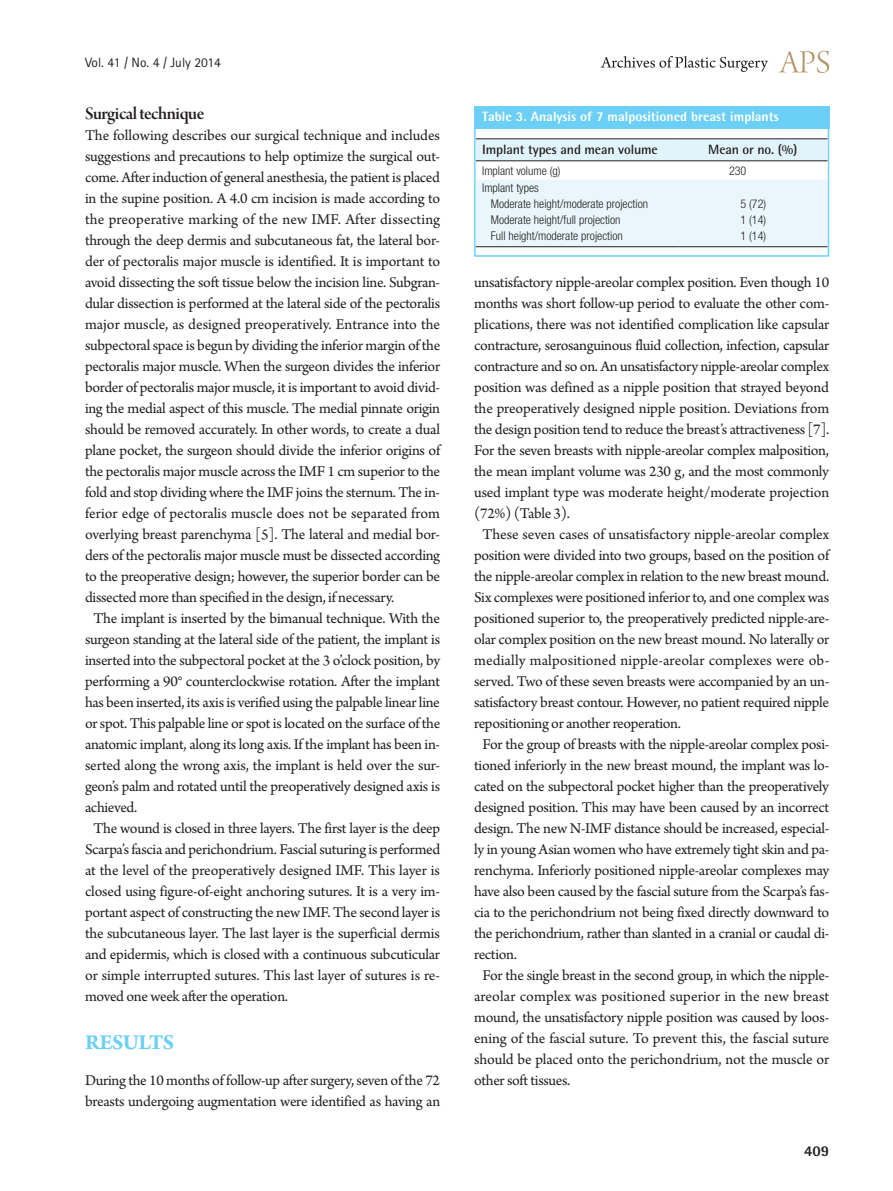
<style>
.page{position:relative;width:893px;height:1191px;background:#fff}
.page>*{position:absolute;margin:0;border:0;box-sizing:border-box;transform-origin:0 0}
.대제목{font:700 22.5px "Arno Pro";letter-spacing:-.02em;color:#6bcff6}
.중제목{font:18.75px "Arno Pro Smbd Display";letter-spacing:-.025em;color:#231f20}
.본문{font:15.75px/21px "Arno Pro";letter-spacing:-.02em;color:#231f20;text-align:justify}
.t1{font:800 15px "Rotis Semi Sans Std";color:#231f20}
.표그림제목{font:800 13.5px "Rotis Semi Sans Std";color:#fff}
.표열제목{font:700 13.5px "Rotis Semi Sans Std";letter-spacing:-.01em;color:#231f20}
.t2{font:13.5px "Rotis Sans Serif Std";color:#231f20}
.표본문{font:300 condensed 12px "Helvetica Neue LT Std";color:#231f20}
</style>
<div class="page">
<svg style="left:779px;top:51px;width:50px;height:22px"></svg>
<svg style="left:601px;top:56px;width:167px;height:16px"></svg>
<div style="left:474px;top:106px;width:355px;height:23px;background:#6bcff6"></div>
<div style="left:474px;top:106px;width:355px;height:151px;border:2px solid #6bcff6"></div>
<svg style="left:476px;top:139px;width:351px;height:107px"></svg>
<hr style="left:476px;top:138px;width:202px;height:1px;background:#231f20">
<hr style="left:678px;top:138px;width:149px;height:1px;background:#231f20">
<hr style="left:476px;top:160px;width:202px;height:1px;background:#231f20">
<hr style="left:678px;top:160px;width:149px;height:1px;background:#231f20">
<hr style="left:476px;top:246px;width:202px;height:1px;background:#231f20">
<hr style="left:678px;top:246px;width:149px;height:1px;background:#231f20">
<p class="t2" style="left:85px;top:54px;width:137px">Vol. 41 / No. 4 / July 2014</p>
<p class="중제목" style="left:85px;top:103px;width:121px">Surgical technique</p>
<p class="본문" style="left:85px;top:126px;width:357px">The following describes our surgical technique and includes suggestions and precautions to help optimize the surgical out&shy;come. After induction of general anesthesia, the patient is placed in the supine position. A 4.0 cm incision is made according to the preoperative marking of the new IMF. After dissecting through the deep dermis and subcutaneous fat, the lateral bor&shy;der of pectoralis major muscle is identified. It is important to avoid dissecting the soft tissue below the incision line. Subgran&shy;dular dissection is performed at the lateral side of the pectoralis major muscle, as designed preoperatively. Entrance into the subpectoral space is begun by dividing the inferior margin of the pectoralis major muscle. When the surgeon divides the inferior border of pectoralis major muscle, it is important to avoid divid&shy;ing the medial aspect of this muscle. The medial pinnate origin should be removed accurately. In other words, to create a dual plane pocket, the surgeon should divide the inferior origins of the pectoralis major muscle across the IMF 1 cm superior to the fold and stop dividing where the IMF joins the sternum. The in&shy;ferior edge of pectoralis muscle does not be separated from overlying breast parenchyma [5]. The lateral and medial bor&shy;ders of the pectoralis major muscle must be dissected according to the preoperative design; however, the superior border can be dissected more than specified in the design, if necessary.</p>
<p class="본문" style="left:85px;top:609px;width:357px;text-indent:9px">The implant is inserted by the bimanual technique. With the surgeon standing at the lateral side of the patient, the implant is inserted into the subpectoral pocket at the 3 o’clock position, by performing a 90° counterclockwise rotation. After the implant has been inserted, its axis is verified using the palpable linear line or spot. This palpable line or spot is located on the surface of the anatomic implant, along its long axis. If the implant has been in&shy;serted along the wrong axis, the implant is held over the sur&shy;geon’s palm and rotated until the preoperatively designed axis is achieved.</p>
<p class="본문" style="left:85px;top:819px;width:357px;text-indent:9px">The wound is closed in three layers. The first layer is the deep Scarpa’s fascia and perichondrium. Fascial suturing is performed at the level of the preoperatively designed IMF. This layer is closed using figure-of-eight anchoring sutures. It is a very im&shy;portant aspect of constructing the new IMF. The second layer is the subcutaneous layer. The last layer is the superficial dermis and epidermis, which is closed with a continuous subcuticular or simple interrupted sutures. This last layer of sutures is re&shy;moved one week after the operation.</p>
<p class="대제목" style="left:85px;top:1029px;width:91px">RESULTS</p>
<p class="본문" style="left:85px;top:1071px;width:357px">During the 10 months of follow-up after surgery, seven of the 72 breasts undergoing augmentation were identified as having an</p>
<p class="표그림제목" style="left:482px;top:108px;width:298px">Table 3. Analysis of 7 malpositioned breast implants</p>
<p class="표열제목" style="left:482px;top:142px;width:177px">Implant types and mean volume</p>
<p class="표열제목" style="left:708px;top:142px;width:91px">Mean or no. (%)</p>
<p class="표본문" style="left:482px;top:164px;width:80px">Implant volume (g)</p>
<p class="표본문" style="left:729px;top:164px;width:19px">230</p>
<p class="표본문" style="left:482px;top:180px;width:58px">Implant types</p>
<p class="표본문" style="left:491px;top:197px;width:159px">Moderate height/moderate projection</p>
<p class="표본문" style="left:741px;top:197px;width:27px">5 (72)</p>
<p class="표본문" style="left:491px;top:213px;width:131px">Moderate height/full projection</p>
<p class="표본문" style="left:741px;top:213px;width:27px">1 (14)</p>
<p class="표본문" style="left:491px;top:229px;width:133px">Full height/moderate projection</p>
<p class="표본문" style="left:741px;top:229px;width:27px">1 (14)</p>
<p class="본문" style="left:474px;top:273px;width:357px">unsatisfactory nipple-areolar complex position. Even though 10 months was short follow-up period to evaluate the other com&shy;plications, there was not identified complication like capsular contracture, serosanguinous fluid collection, infection, capsular contracture and so on. An unsatisfactory nipple-areolar complex position was defined as a nipple position that strayed beyond the preoperatively designed nipple position. Deviations from the design position tend to reduce the breast’s attractiveness [7].<br>For the seven breasts with nipple-areolar complex malposition, the mean implant volume was 230 g, and the most commonly used implant type was moderate height/moderate projection (72%) (Table 3).</p>
<p class="본문" style="left:474px;top:525px;width:357px;text-indent:9px">These seven cases of unsatisfactory nipple-areolar complex position were divided into two groups, based on the position of the nipple-areolar complex in relation to the new breast mound.<br>Six complexes were positioned inferior to, and one complex was positioned superior to, the preoperatively predicted nipple-are&shy;olar complex position on the new breast mound. No laterally or medially malpositioned nipple-areolar complexes were ob&shy;served. Two of these seven breasts were accompanied by an un&shy;satisfactory breast contour. However, no patient required nipple repositioning or another reoperation.</p>
<p class="본문" style="left:474px;top:735px;width:357px;text-indent:9px">For the group of breasts with the nipple-areolar complex posi&shy;tioned inferiorly in the new breast mound, the implant was lo&shy;cated on the subpectoral pocket higher than the preoperatively designed position. This may have been caused by an incorrect design. The new N-IMF distance should be increased, especial&shy;ly in young Asian women who have extremely tight skin and pa&shy;renchyma. Inferiorly positioned nipple-areolar complexes may have also been caused by the fascial suture from the Scarpa’s fas&shy;cia to the perichondrium not being fixed directly downward to the perichondrium, rather than slanted in a cranial or caudal di&shy;rection.</p>
<p class="본문" style="left:474px;top:966px;width:357px;text-indent:9px">For the single breast in the second group, in which the nipple&shy;areolar complex was positioned superior in the new breast mound, the unsatisfactory nipple position was caused by loos&shy;ening of the fascial suture. To prevent this, the fascial suture should be placed onto the perichondrium, not the muscle or other soft tissues.</p>
<p class="t1" style="left:804px;top:1141px;width:27px">409</p>
</div>
